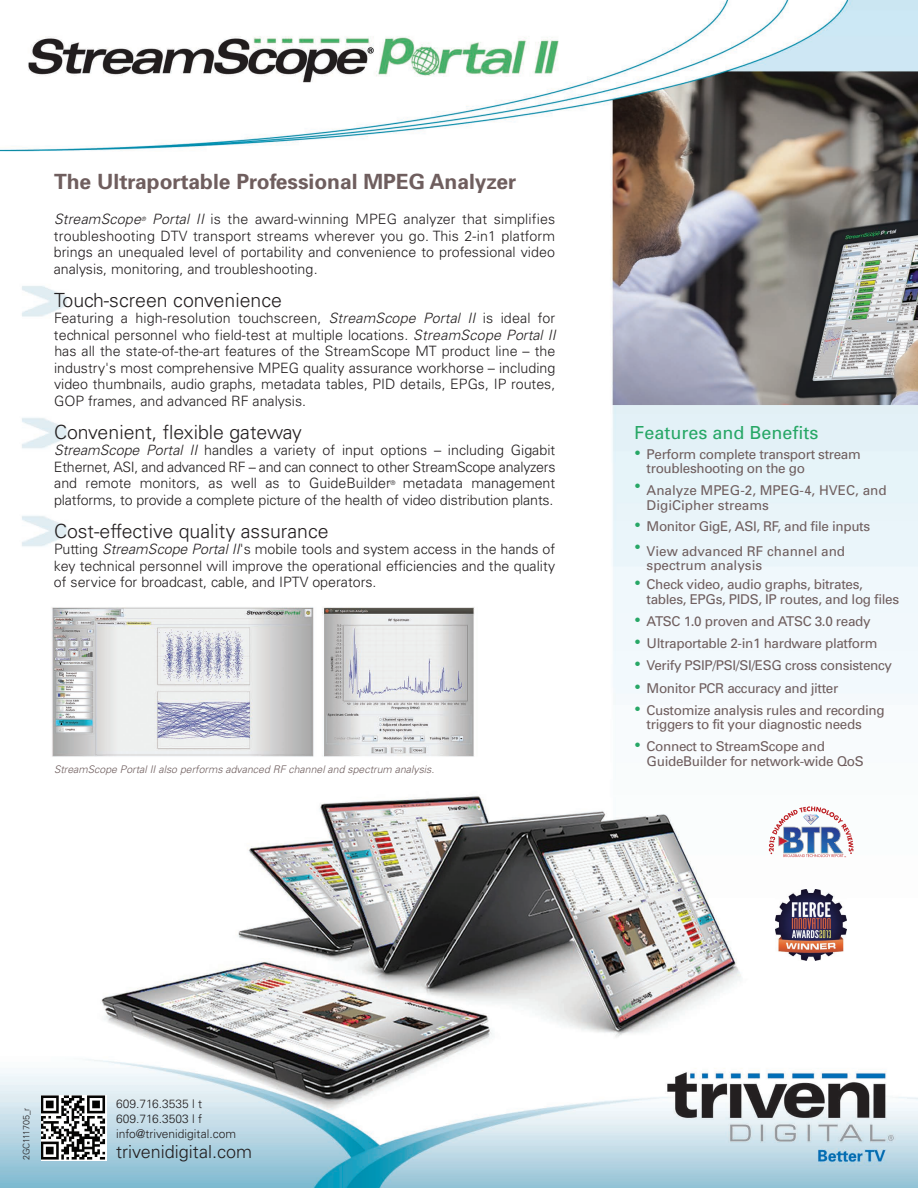
<style>
.page{position:relative;width:918px;height:1188px;background:#fff}
.page>*{position:absolute;margin:0;border:0;box-sizing:border-box;transform-origin:0 0}
.t1{font:700 21px "Univers";color:#6f5e5e}
.t2{font:300 19.5px "Univers";color:#231f20}
.t3{font:18px "Univers";color:#27a766}
.t4{font:300 18px "Univers";color:#231f20}
.t5{font:300 14.25px/16.5px "Univers";color:#231f20;text-align:justify}
.t6{font:italic 300 14.25px "Univers";letter-spacing:.01em;color:#231f20}
.t7{font:13.5px/14.5px "Univers";letter-spacing:-.025em;color:#6f5e5e}
.t8{font:13.5px/14.5px "Univers";color:#6f5e5e}
.t9{font:300 12px/15px "Univers";color:#231f20}
.t10{font:italic 300 10.5px "Univers";color:#6f5e5e}
.t11{font:300 9px "Univers";color:#231f20}
.t12{font:300 6.3px "Univers";color:#231f20}
.t13{font:italic 300 5.85px "Univers";color:#231f20}
.s1{font-style:italic}
.s2{font-size:18px;color:#27a766}
</style>
<div class="page">
<img style="left:0;top:0;width:918px;height:1188px">
<img style="left:41px;top:1096px;width:65px;height:64px">
<svg style="left:769px;top:806px;width:85px;height:51px"></svg>
<img style="left:776px;top:890px;width:71px;height:71px">
<h1 class="t1" style="left:54px;top:173px;width:464px">The Ultraportable Professional MPEG Analyzer</h1>
<p class="t6" style="left:54px;top:214px;width:88px">StreamScope</p>
<p class="t13" style="left:141px;top:217px;width:6px">®</p>
<p class="t5" style="left:54px;top:212px;width:503px;text-indent:99px"><span class="s1">Portal II</span> is the award-winning MPEG analyzer that simplifies troubleshooting DTV transport streams wherever you go. This 2-in1 platform brings an unequaled level of portability and convenience to professional video analysis, monitoring, and troubleshooting.</p>
<h2 class="t2" style="left:54px;top:292px;width:229px">Touch-screen convenience</h2>
<p class="t5" style="left:54px;top:311px;width:503px">Featuring a high-resolution touchscreen, <span class="s1">StreamScope Portal II</span> is ideal for technical personnel who field-test at multiple locations. <span class="s1">StreamScope Portal II </span>has all the state-of-the-art features of the StreamScope MT product line – the industry's most comprehensive MPEG quality assurance workhorse – including video thumbnails, audio graphs, metadata tables, PID details, EPGs, IP routes, GOP frames, and advanced RF analysis.</p>
<h2 class="t2" style="left:54px;top:424px;width:249px">Convenient, flexible gateway</h2>
<p class="t5" style="left:54px;top:443px;width:503px"><span class="s1">StreamScope Portal II</span> handles a variety of input options – including Gigabit Ethernet, ASI, and advanced RF – and can connect to other StreamScope analyzers and remote monitors, as well as to GuideBuilder</p>
<p class="t5" style="left:54px;top:476px;width:503px;text-align:right">metadata management<br>platforms, to provide a complete picture of the health of video distribution plants.</p>
<h2 class="t2" style="left:54px;top:523px;width:276px">Cost-effective quality assurance</h2>
<p class="t5" style="left:54px;top:542px;width:503px">Putting <span class="s1">StreamScope Portal II</span>'s mobile tools and system access in the hands of key technical personnel will improve the operational efficiencies and the quality of service for broadcast, cable, and IPTV operators.</p>
<p class="t12" style="left:391px;top:480px;width:7px">®</p>
<p class="t10" style="left:54px;top:765px;width:382px">StreamScope Portal II also performs advanced RF channel and spectrum analysis.</p>
<p class="t3" style="left:634px;top:426px;width:186px">Features and Benefits</p>
<p class="t7" style="left:647px;top:448px;width:216px;text-indent:-12px"><span class="s2">•</span> Perform complete transport stream troubleshooting on the go</p>
<p class="t8" style="left:647px;top:484px;width:242px;text-indent:-12px"><sup>•</sup> Analyze MPEG-2, MPEG-4, HVEC, and<br>DigiCipher streams</p>
<p class="t7" style="left:634px;top:520px;width:237px"><span class="s2">•</span> Monitor GigE, ASI, RF, and file inputs</p>
<p class="t8" style="left:647px;top:545px;width:200px;text-indent:-12px"><sup>•</sup> View advanced RF channel and spectrum analysis</p>
<p class="t7" style="left:647px;top:579px;width:254px;text-indent:-12px"><span class="s2">•</span> Check video, audio graphs, bitrates, tables, EPGs, PIDS, IP routes, and log files</p>
<p class="t7" style="left:634px;top:615px;width:238px"><span class="s2">•</span> ATSC 1.0 proven and ATSC 3.0 ready</p>
<p class="t7" style="left:634px;top:637px;width:245px"><span class="s2">•</span> Ultraportable 2-in1 hardware platform</p>
<p class="t7" style="left:634px;top:660px;width:259px"><span class="s2">•</span> Verify PSIP/PSI/SI/ESG cross consistency</p>
<p class="t7" style="left:634px;top:682px;width:205px"><span class="s2">•</span> Monitor PCR accuracy and jitter</p>
<p class="t7" style="left:647px;top:704px;width:240px;text-indent:-12px"><span class="s2">•</span> Customize analysis rules and recording triggers to fit your diagnostic needs</p>
<p class="t7" style="left:647px;top:741px;width:219px;text-indent:-12px"><span class="s2">•</span> Connect to StreamScope and<br>GuideBuilder for network-wide QoS</p>
<p class="t11" style="left:23px;top:1160px;width:54px;rotate:-90deg">2GC111705_r</p>
<p class="t9" style="left:116px;top:1098px;width:122px">609.716.3535 | t<br>609.716.3503 | f info@trivenidigital.com</p>
<p class="t4" style="left:116px;top:1145px;width:138px">trivenidigital.com</p>
</div>
